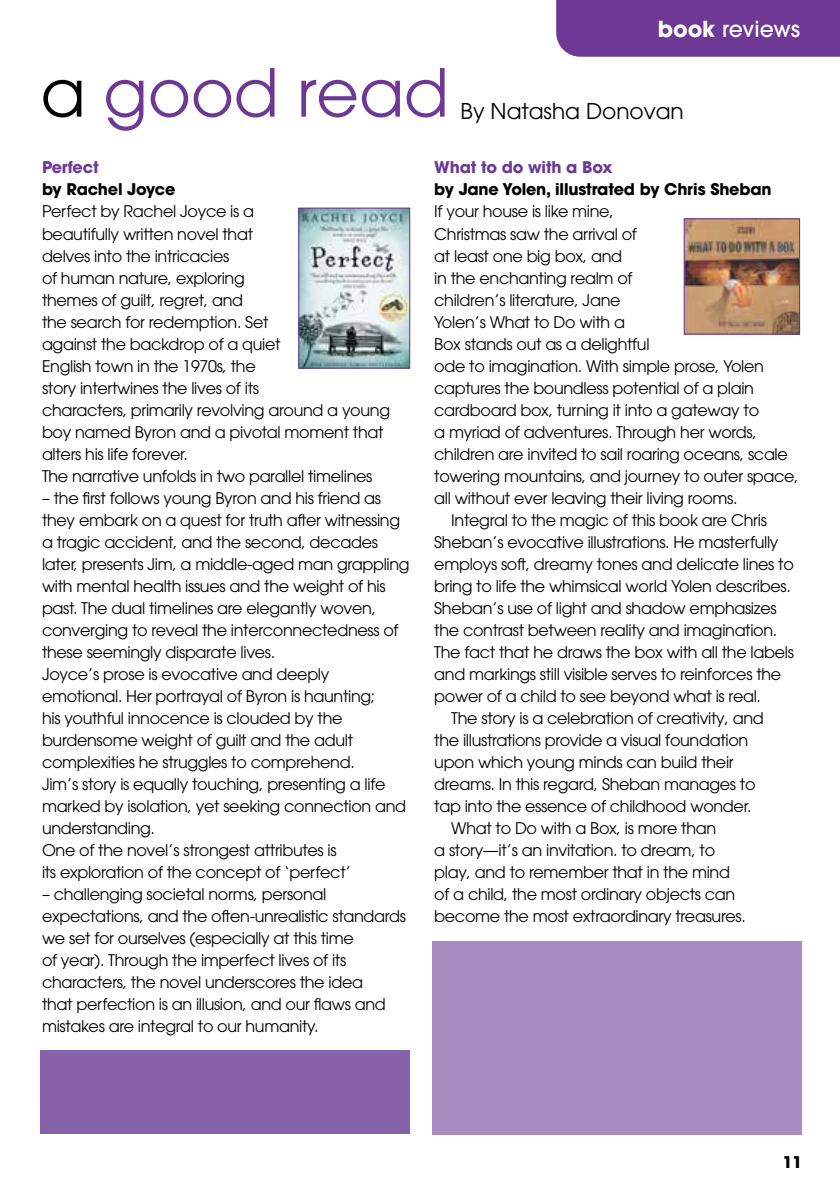
<style>
.page{position:relative;width:840px;height:1191px;background:#fff}
.page>*{position:absolute;margin:0;border:0;box-sizing:border-box;transform-origin:0 0}
.t1{font:65.6px "ITC Avant Garde Pro";color:#6e3895}
.t2{font:500 22px "ITC Avant Garde Pro";letter-spacing:-.005em;color:#fff}
.t3{font:21.6px "ITC Avant Garde Pro";color:#000}
.t4{font:16px/22px "ITC Avant Garde Pro";letter-spacing:-.02em;color:#000}
.t5{font:700 16px "ITC Avant Garde Pro";letter-spacing:-.01em;color:#000}
.t6{font:700 16px "ITC Avant Garde Pro";letter-spacing:-.01em;color:#6e3895}
.s1{color:#000}
.s2{font-weight:700}
</style>
<div class="page">
<div style="left:556px;top:0;width:283px;height:57px;background:#6e3895"></div>
<hr style="left:0;top:1144px;width:1px;height:47px;background:#172969">
<img style="left:300px;top:209px;width:108px;height:158px">
<div style="left:298px;top:207px;width:112px;height:162px;border:1px solid #6e3895"></div>
<img style="left:685px;top:220px;width:112px;height:112px">
<div style="left:683px;top:218px;width:116px;height:116px;border:1px solid #6e3895"></div>
<div style="left:432px;top:941px;width:369px;height:193px;background:#a78cc2"></div>
<div style="left:41px;top:1050px;width:369px;height:84px;background:#8761a9"></div>
<h1 class="t1" style="left:41px;top:52px;width:409px"><span class="s1">a</span> good read</h1>
<h2 class="t2" style="left:657px;top:14px;width:144px"><span class="s2">book</span> reviews</h2>
<h3 class="t3" style="left:460px;top:98px;width:225px">By Natasha Donovan</h3>
<p class="t6" style="left:42px;top:157px;width:58px">Perfect</p>
<p class="t5" style="left:42px;top:179px;width:135px">by Rachel Joyce</p>
<p class="t4" style="left:42px;top:200px;width:349px">Perfect by Rachel Joyce is a<br>beautifully written novel that<br>delves into the intricacies<br>of human nature, exploring<br>themes of guilt, regret, and<br>the search for redemption. Set<br>against the backdrop of a quiet<br>English town in the 1970s, the<br>story intertwines the lives of its<br>characters, primarily revolving around a young boy named Byron and a pivotal moment that alters his life forever.<br>The narrative unfolds in two parallel timelines</p>
<p class="t4" style="left:42px;top:486px;width:369px">– the first follows young Byron and his friend as they embark on a quest for truth after witnessing a tragic accident, and the second, decades later, presents Jim, a middle-aged man grappling with mental health issues and the weight of his past. The dual timelines are elegantly woven, converging to reveal the interconnectedness of these seemingly disparate lives.<br>Joyce’s prose is evocative and deeply emotional. Her portrayal of Byron is haunting;<br>his youthful innocence is clouded by the burdensome weight of guilt and the adult complexities he struggles to comprehend.<br>Jim’s story is equally touching, presenting a life marked by isolation, yet seeking connection and understanding.<br>One of the novel’s strongest attributes is<br>its exploration of the concept of ‘perfect’</p>
<p class="t4" style="left:42px;top:882px;width:365px">– challenging societal norms, personal expectations, and the often-unrealistic standards we set for ourselves (especially at this time<br>of year). Through the imperfect lives of its characters, the novel underscores the idea<br>that perfection is an illusion, and our flaws and mistakes are integral to our humanity.</p>
<p class="t6" style="left:434px;top:157px;width:180px">What to do with a Box</p>
<p class="t5" style="left:434px;top:179px;width:339px">by Jane Yolen, illustrated by Chris Sheban</p>
<p class="t4" style="left:434px;top:200px;width:181px">If your house is like mine,</p>
<p class="t4" style="left:434px;top:222px;width:204px">Christmas saw the arrival of</p>
<p class="t4" style="left:434px;top:244px;width:189px">at least one big box, and</p>
<p class="t4" style="left:434px;top:266px;width:200px">in the enchanting realm of</p>
<p class="t4" style="left:434px;top:288px;width:188px">children’s literature, Jane</p>
<p class="t4" style="left:434px;top:310px;width:192px">Yolen’s What to Do with a</p>
<p class="t4" style="left:434px;top:332px;width:217px">Box stands out as a delightful</p>
<p class="t4" style="left:434px;top:354px;width:331px">ode to imagination. With simple prose, Yolen</p>
<p class="t4" style="left:434px;top:376px;width:321px">captures the boundless potential of a plain</p>
<p class="t4" style="left:434px;top:398px;width:326px">cardboard box, turning it into a gateway to</p>
<p class="t4" style="left:434px;top:420px;width:324px">a myriad of adventures. Through her words,</p>
<p class="t4" style="left:434px;top:442px;width:355px">children are invited to sail roaring oceans, scale</p>
<p class="t4" style="left:434px;top:464px;width:366px">towering mountains, and journey to outer space,</p>
<p class="t4" style="left:434px;top:486px;width:304px">all without ever leaving their living rooms.</p>
<p class="t4" style="left:451px;top:508px;width:317px">Integral to the magic of this book are Chris</p>
<p class="t4" style="left:434px;top:530px;width:345px">Sheban’s evocative illustrations. He masterfully</p>
<p class="t4" style="left:434px;top:552px;width:361px">employs soft, dreamy tones and delicate lines to</p>
<p class="t4" style="left:434px;top:574px;width:358px">bring to life the whimsical world Yolen describes.</p>
<p class="t4" style="left:434px;top:596px;width:343px">Sheban’s use of light and shadow emphasizes</p>
<p class="t4" style="left:434px;top:618px;width:344px">the contrast between reality and imagination.</p>
<p class="t4" style="left:434px;top:640px;width:361px">The fact that he draws the box with all the labels</p>
<p class="t4" style="left:434px;top:662px;width:348px">and markings still visible serves to reinforces the</p>
<p class="t4" style="left:434px;top:684px;width:328px">power of a child to see beyond what is real.</p>
<p class="t4" style="left:451px;top:706px;width:314px">The story is a celebration of creativity, and</p>
<p class="t4" style="left:434px;top:728px;width:315px">the illustrations provide a visual foundation</p>
<p class="t4" style="left:434px;top:750px;width:301px">upon which young minds can build their</p>
<p class="t4" style="left:434px;top:772px;width:322px">dreams. In this regard, Sheban manages to</p>
<p class="t4" style="left:434px;top:794px;width:318px">tap into the essence of childhood wonder.</p>
<p class="t4" style="left:451px;top:816px;width:266px">What to Do with a Box, is more than</p>
<p class="t4" style="left:434px;top:838px;width:282px">a story—it’s an invitation. to dream, to</p>
<p class="t4" style="left:434px;top:860px;width:297px">play, and to remember that in the mind</p>
<p class="t4" style="left:434px;top:882px;width:302px">of a child, the most ordinary objects can</p>
<p class="t4" style="left:434px;top:904px;width:313px">become the most extraordinary treasures.</p>
<p class="t5" style="left:782px;top:1151px;width:21px">11</p>
</div>
